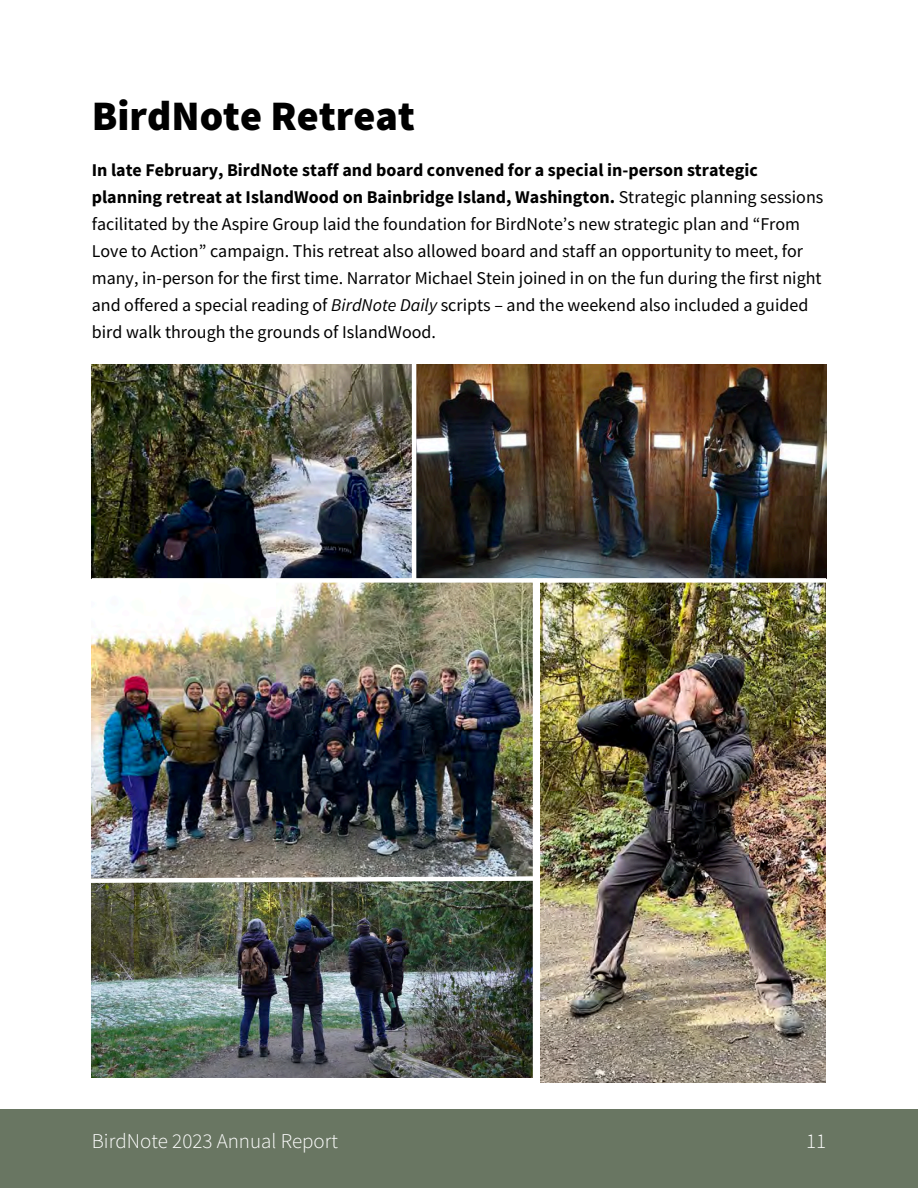
<style>
.page{position:relative;width:918px;height:1188px;background:#fff}
.page>*{position:absolute;margin:0;border:0;box-sizing:border-box;transform-origin:0 0}
.t1{font:900 42px "Source Sans Pro";color:#000}
.t2{font:300 21px "Source Sans Pro";color:#fff}
.t3{font:18px/27px "Source Sans Pro";color:#000}
.s1{font-weight:700}
.s2{font-style:italic}
</style>
<div class="page">
<img style="left:92px;top:583px;width:441px;height:291px">
<img style="left:540px;top:583px;width:286px;height:499px">
<img style="left:92px;top:885px;width:441px;height:193px">
<img style="left:92px;top:365px;width:320px;height:213px">
<img style="left:416px;top:365px;width:411px;height:214px">
<div style="left:92px;top:578px;width:734px;height:5px;background:#fff"></div>
<img style="left:91px;top:874px;width:450px;height:11px">
<hr style="left:533px;top:578px;width:4px;height:513px;background:#fff">
<div style="left:0;top:1109px;width:918px;height:79px;background:#697662"></div>
<p class="t1" style="left:92px;top:89px;width:325px">BirdNote Retreat</p>
<p class="t3" style="left:92px;top:156px;width:733px"><span class="s1">In late February, BirdNote staff and board convened for a special in-person strategic planning retreat at IslandWood on Bainbridge Island, Washington.</span> Strategic planning sessions facilitated by the Aspire Group laid the foundation for BirdNote’s new strategic plan and “From Love to Action” campaign. This retreat also allowed board and staff an opportunity to meet, for many, in-person for the first time. Narrator Michael Stein joined in on the fun during the first night and offered a special reading of <span class="s2">BirdNote Daily</span> scripts – and the weekend also included a guided bird walk through the grounds of IslandWood.</p>
<p class="t2" style="left:92px;top:1127px;width:248px">BirdNote 2023 Annual Report</p>
<h2 class="t2" style="left:806px;top:1127px;width:22px">11</h2>
</div>
